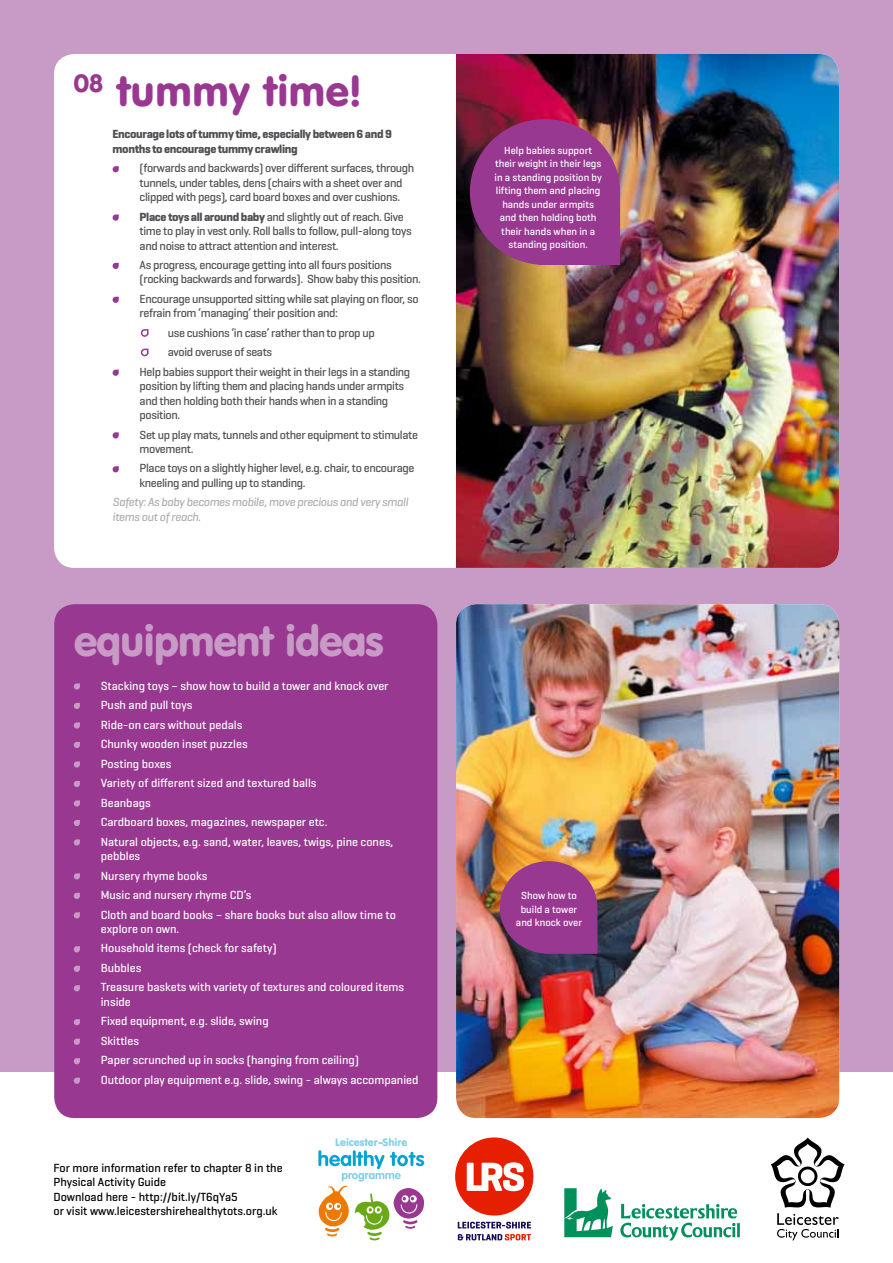
<style>
.page{position:relative;width:893px;height:1263px;background:#fff}
.page>*{position:absolute;margin:0;border:0;box-sizing:border-box;transform-origin:0 0}
.t1{font:42.15px "VAG Rounded BT";letter-spacing:-.03em;color:#c79bc6}
.t2{font:42.15px "VAG Rounded BT";color:#993891}
.t3{font:500 12px/14.4px "Geogrotesque";letter-spacing:-.03em;color:#504f53}
.t4{font:500 12px/19.5px "Geogrotesque";color:#fff}
.t5{font:500 12px/14.4px "Geogrotesque";color:#000}
.t6{font:700 12px/14.4px "Geogrotesque";letter-spacing:-.03em;color:#504f53}
.t7{font:italic 500 12px/14.4px "Geogrotesque";letter-spacing:-.03em;color:#aeafb2}
.t8{font:500 10.5px/13.5px "Geogrotesque";color:#fff;text-align:center}
.t9{font:10.5px "VAG Rounded BT";color:#83cfe7}
.s1{font-weight:700}
</style>
<div class="page">
<div style="left:0;top:0;width:893px;height:1071px;background:#c79bc6"></div>
<div style="left:54px;top:54px;width:785px;height:514px;background:#fff;border-radius:20px"></div>
<img style="left:456px;top:54px;width:383px;height:514px">
<svg style="left:470px;top:119px;width:150px;height:146px;background:#903781"></svg>
<svg style="left:113px;top:166px;width:6px;height:6px"></svg>
<svg style="left:113px;top:214px;width:6px;height:7px"></svg>
<svg style="left:113px;top:263px;width:6px;height:6px"></svg>
<svg style="left:113px;top:297px;width:6px;height:6px"></svg>
<svg style="left:140px;top:329px;width:9px;height:28px"></svg>
<svg style="left:113px;top:370px;width:6px;height:6px"></svg>
<svg style="left:113px;top:432px;width:6px;height:6px"></svg>
<svg style="left:113px;top:466px;width:6px;height:6px"></svg>
<img style="left:456px;top:604px;width:383px;height:514px">
<div style="left:54px;top:604px;width:383px;height:514px;background:#993891;border-radius:20px"></div>
<svg style="left:74px;top:683px;width:6px;height:7px"></svg>
<svg style="left:74px;top:703px;width:6px;height:6px"></svg>
<svg style="left:74px;top:722px;width:6px;height:7px"></svg>
<svg style="left:74px;top:742px;width:6px;height:6px"></svg>
<svg style="left:74px;top:761px;width:6px;height:7px"></svg>
<svg style="left:74px;top:781px;width:6px;height:6px"></svg>
<svg style="left:74px;top:800px;width:6px;height:7px"></svg>
<svg style="left:74px;top:820px;width:6px;height:6px"></svg>
<svg style="left:74px;top:839px;width:6px;height:7px"></svg>
<svg style="left:74px;top:873px;width:6px;height:6px"></svg>
<svg style="left:74px;top:893px;width:6px;height:6px"></svg>
<svg style="left:74px;top:912px;width:6px;height:6px"></svg>
<svg style="left:74px;top:946px;width:6px;height:6px"></svg>
<svg style="left:74px;top:966px;width:6px;height:6px"></svg>
<svg style="left:74px;top:985px;width:6px;height:6px"></svg>
<svg style="left:74px;top:1019px;width:6px;height:6px"></svg>
<svg style="left:74px;top:1039px;width:6px;height:6px"></svg>
<svg style="left:74px;top:1058px;width:6px;height:6px"></svg>
<svg style="left:74px;top:1078px;width:6px;height:6px"></svg>
<svg style="left:500px;top:861px;width:97px;height:93px;background:#9f4484"></svg>
<svg style="left:318px;top:1150px;width:106px;height:90px"></svg>
<svg style="left:771px;top:1137px;width:74px;height:103px"></svg>
<svg style="left:564px;top:1188px;width:176px;height:52px"></svg>
<svg style="left:455px;top:1137px;width:78px;height:78px"></svg>
<svg style="left:458px;top:1222px;width:73px;height:6px"></svg>
<svg style="left:458px;top:1234px;width:73px;height:6px"></svg>
<h1 class="t2" style="left:74px;top:64px;width:290px"><sup>08</sup> tummy time!</h1>
<p class="t6" style="left:113px;top:127px;width:281px">Encourage lots of tummy time, especially between 6 and 9 months to encourage tummy crawling</p>
<p class="t3" style="left:140px;top:161px;width:276px">(forwards and backwards) over different surfaces, through tunnels, under tables, dens (chairs with a sheet over and clipped with pegs), card board boxes and over cushions.</p>
<p class="t3" style="left:140px;top:209px;width:274px"><span class="s1">Place toys all around baby</span> and slightly out of reach. Give time to play in vest only. Roll balls to follow, pull-along toys and noise to attract attention and interest.</p>
<p class="t3" style="left:140px;top:257px;width:283px">As progress, encourage getting into all fours positions (rocking backwards and forwards). Show baby this position.</p>
<p class="t3" style="left:140px;top:291px;width:281px">Encourage unsupported sitting while sat playing on floor, so refrain from ‘managing’ their position and:</p>
<p class="t3" style="left:168px;top:325px;width:208px">use cushions ‘in case’ rather than to prop up</p>
<p class="t3" style="left:168px;top:345px;width:106px">avoid overuse of seats</p>
<p class="t3" style="left:140px;top:364px;width:272px">Help babies support their weight in their legs in a standing</p>
<p class="t3" style="left:140px;top:379px;width:266px">position by lifting them and placing hands under armpits and then holding both their hands when in a standing position.</p>
<p class="t3" style="left:140px;top:427px;width:280px">Set up play mats, tunnels and other equipment to stimulate movement.</p>
<p class="t3" style="left:140px;top:461px;width:276px">Place toys on a slightly higher level, e.g. chair, to encourage kneeling and pulling up to standing.</p>
<p class="t7" style="left:113px;top:495px;width:297px">Safety: As baby becomes mobile, move precious and very small items out of reach.</p>
<h1 class="t1" style="left:74px;top:614px;width:312px">equipment ideas</h1>
<p class="t4" style="left:101px;top:675px;width:294px">Stacking toys – show how to build a tower and knock over Push and pull toys<br>Ride-on cars without pedals<br>Chunky wooden inset puzzles<br>Posting boxes<br>Variety of different sized and textured balls<br>Beanbags<br>Cardboard boxes, magazines, newspaper etc.<br>Natural objects, e.g. sand, water, leaves, twigs, pine cones,</p>
<p class="t4" style="left:101px;top:846px;width:297px">pebbles<br>Nursery rhyme books<br>Music and nursery rhyme CD’s<br>Cloth and board books – share books but also allow time to</p>
<p class="t4" style="left:101px;top:919px;width:305px">explore on own.<br>Household items (check for safety)<br>Bubbles<br>Treasure baskets with variety of textures and coloured items</p>
<p class="t4" style="left:101px;top:992px;width:319px">inside<br>Fixed equipment, e.g. slide, swing<br>Skittles<br>Paper scrunched up in socks (hanging from ceiling)<br>Outdoor play equipment e.g. slide, swing - always accompanied</p>
<p class="t5" style="left:53px;top:1160px;width:231px">For more information refer to chapter 8 in the Physical Activity Guide<br>Download here - http://bit.ly/T6qYa5<br>or visit www.leicestershirehealthytots.org.uk</p>
<p class="t9" style="left:335px;top:1135px;width:74px">Leicester-Shire</p>
<p class="t8" style="left:495px;top:143px;width:109px">Help babies support their weight in their legs in a standing position by lifting them and placing hands under armpits and then holding both their hands when in a standing position.</p>
<p class="t8" style="left:516px;top:888px;width:68px">Show how to build a tower and knock over</p>
</div>
